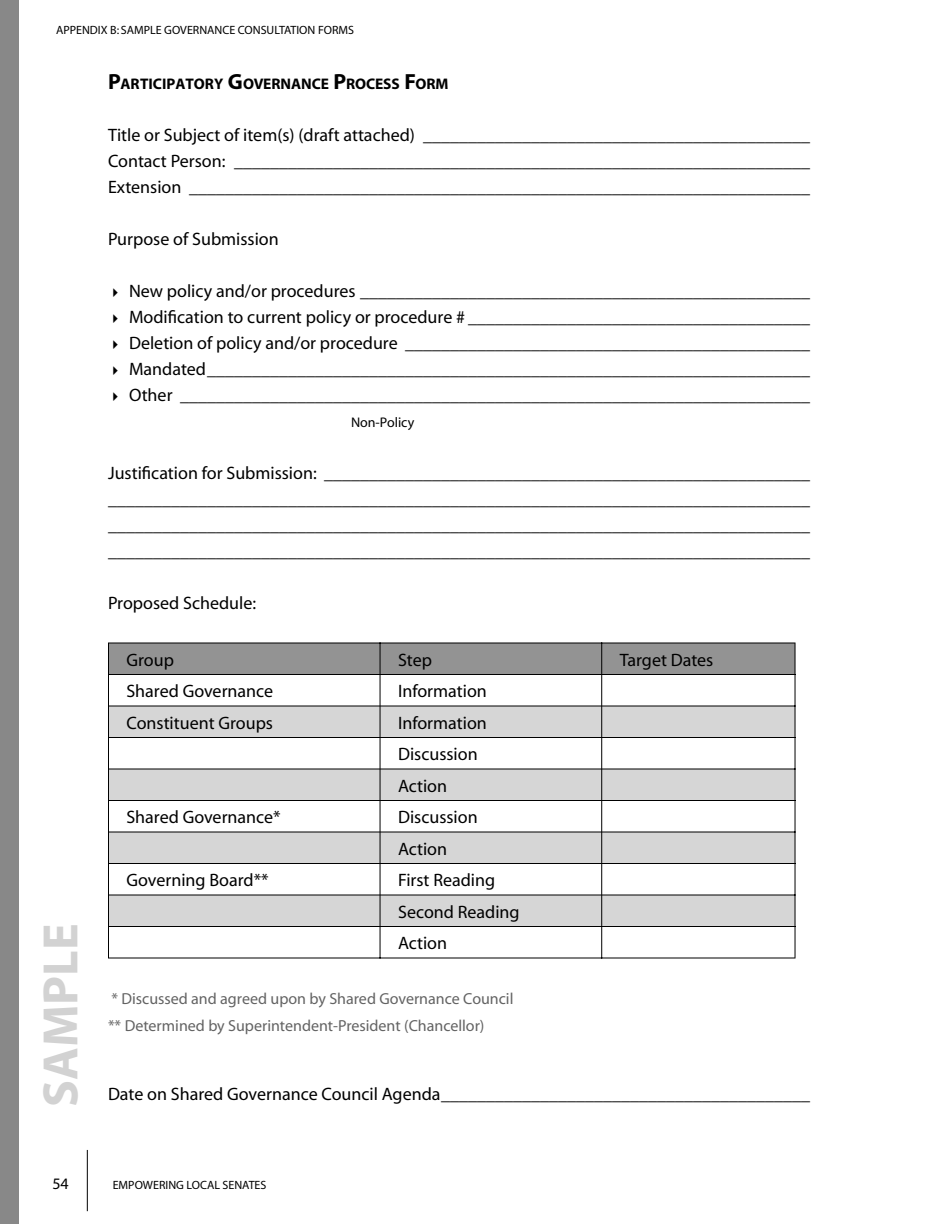
<style>
.page{position:relative;width:936px;height:1224px;background:#fff}
.page>*{position:absolute;margin:0;border:0;box-sizing:border-box;transform-origin:0 0}
.t1{font:700 50px "Myriad";color:#d2d2d2}
.form_appendices{font:18px/26px "Myriad";color:#000;text-align:justify}
.appendices{font:18px "Myriad";color:#000}
.footnote_appendices{font:16px "Myriad";color:#636363}
.t2{font:16px "Myriad";color:#000}
.subtitle_appendices{font:700 15.4px "Myriad";color:#000}
.t3{font:14px "Myriad";color:#000}
.t4{font:12px "Myriad";color:#000}
.s1{font-size:22px}
</style>
<div class="page">
<div style="left:0;top:0;width:18px;height:1224px;background:#888"></div>
<hr style="left:87px;top:1150px;width:1px;height:61px;background:#000">
<svg style="left:109px;top:707px;width:686px;height:219px;fill:#d6d6d6"></svg>
<hr style="left:108px;top:675px;width:1px;height:31px;background:#000">
<hr style="left:380px;top:675px;width:1px;height:31px;background:#000">
<svg style="left:108px;top:642px;width:688px;height:33px;background:#8a8a8a"></svg>
<hr style="left:601px;top:675px;width:1px;height:31px;background:#000">
<hr style="left:795px;top:675px;width:1px;height:31px;background:#000">
<hr style="left:108px;top:706px;width:273px;height:1px;background:#000">
<hr style="left:108px;top:706px;width:1px;height:31px;background:#000">
<hr style="left:381px;top:706px;width:221px;height:1px;background:#000">
<hr style="left:380px;top:706px;width:1px;height:31px;background:#000">
<hr style="left:602px;top:706px;width:194px;height:1px;background:#000">
<hr style="left:601px;top:706px;width:1px;height:31px;background:#000">
<hr style="left:795px;top:706px;width:1px;height:31px;background:#000">
<hr style="left:108px;top:737px;width:273px;height:1px;background:#000">
<hr style="left:108px;top:738px;width:1px;height:30px;background:#000">
<hr style="left:381px;top:737px;width:221px;height:1px;background:#000">
<hr style="left:380px;top:738px;width:1px;height:30px;background:#000">
<hr style="left:602px;top:737px;width:194px;height:1px;background:#000">
<hr style="left:601px;top:738px;width:1px;height:30px;background:#000">
<hr style="left:795px;top:738px;width:1px;height:30px;background:#000">
<hr style="left:108px;top:768px;width:273px;height:2px;background:#000">
<hr style="left:108px;top:770px;width:1px;height:30px;background:#000">
<hr style="left:381px;top:768px;width:221px;height:2px;background:#000">
<hr style="left:380px;top:770px;width:1px;height:30px;background:#000">
<hr style="left:602px;top:768px;width:194px;height:2px;background:#000">
<hr style="left:601px;top:770px;width:1px;height:30px;background:#000">
<hr style="left:795px;top:770px;width:1px;height:30px;background:#000">
<hr style="left:108px;top:800px;width:273px;height:1px;background:#000">
<hr style="left:108px;top:801px;width:1px;height:31px;background:#000">
<hr style="left:381px;top:800px;width:221px;height:1px;background:#000">
<hr style="left:380px;top:801px;width:1px;height:31px;background:#000">
<hr style="left:602px;top:800px;width:194px;height:1px;background:#000">
<hr style="left:601px;top:801px;width:1px;height:31px;background:#000">
<hr style="left:795px;top:801px;width:1px;height:31px;background:#000">
<hr style="left:108px;top:832px;width:273px;height:1px;background:#000">
<hr style="left:108px;top:832px;width:1px;height:31px;background:#000">
<hr style="left:381px;top:832px;width:221px;height:1px;background:#000">
<hr style="left:380px;top:832px;width:1px;height:31px;background:#000">
<hr style="left:602px;top:832px;width:194px;height:1px;background:#000">
<hr style="left:601px;top:832px;width:1px;height:31px;background:#000">
<hr style="left:795px;top:832px;width:1px;height:31px;background:#000">
<hr style="left:108px;top:863px;width:273px;height:1px;background:#000">
<hr style="left:108px;top:864px;width:1px;height:30px;background:#000">
<hr style="left:381px;top:863px;width:221px;height:1px;background:#000">
<hr style="left:380px;top:864px;width:1px;height:30px;background:#000">
<hr style="left:602px;top:863px;width:194px;height:1px;background:#000">
<hr style="left:601px;top:864px;width:1px;height:30px;background:#000">
<hr style="left:795px;top:864px;width:1px;height:30px;background:#000">
<hr style="left:108px;top:894px;width:273px;height:2px;background:#000">
<hr style="left:108px;top:896px;width:1px;height:30px;background:#000">
<hr style="left:381px;top:894px;width:221px;height:2px;background:#000">
<hr style="left:380px;top:896px;width:1px;height:30px;background:#000">
<hr style="left:602px;top:894px;width:194px;height:2px;background:#000">
<hr style="left:601px;top:896px;width:1px;height:30px;background:#000">
<hr style="left:795px;top:896px;width:1px;height:30px;background:#000">
<hr style="left:108px;top:926px;width:273px;height:1px;background:#000">
<hr style="left:108px;top:927px;width:1px;height:31px;background:#000">
<hr style="left:381px;top:926px;width:221px;height:1px;background:#000">
<hr style="left:380px;top:927px;width:1px;height:31px;background:#000">
<hr style="left:602px;top:926px;width:194px;height:1px;background:#000">
<hr style="left:601px;top:927px;width:1px;height:31px;background:#000">
<hr style="left:795px;top:927px;width:1px;height:31px;background:#000">
<hr style="left:108px;top:958px;width:272px;height:1px;background:#000">
<hr style="left:381px;top:958px;width:220px;height:1px;background:#000">
<hr style="left:602px;top:958px;width:194px;height:1px;background:#000">
<p class="t4" style="left:56px;top:24px;width:300px">APPENDIX B: SAMPLE GOVERNANCE CONSULTATION FORMS</p>
<h1 class="t1" style="left:35px;top:1107px;width:185px;rotate:-90deg">SAMPLE</h1>
<p class="subtitle_appendices" style="left:108px;top:75px;width:342px"><span class="s1">P</span>ARTICIPATORY <span class="s1">G</span>OVERNANCE <span class="s1">P</span>ROCESS <span class="s1">F</span>ORM</p>
<p class="form_appendices" style="left:108px;top:122px;width:703px">Title or Subject of item(s) (draft attached) ___________________________________________</p>
<p class="form_appendices" style="left:108px;top:148px;width:703px">Contact Person: ________________________________________________________________</p>
<p class="form_appendices" style="left:108px;top:174px;width:703px">Extension _____________________________________________________________________</p>
<p class="appendices" style="left:108px;top:230px;width:172px">Purpose of Submission</p>
<p class="form_appendices" style="left:108px;top:278px;width:703px">✔ New policy and/or procedures __________________________________________________</p>
<p class="form_appendices" style="left:108px;top:304px;width:703px">✔ Modification to current policy or procedure # ______________________________________</p>
<p class="form_appendices" style="left:108px;top:330px;width:703px">✔ Deletion of policy and/or procedure _____________________________________________</p>
<p class="form_appendices" style="left:108px;top:356px;width:703px">✔ Mandated___________________________________________________________________</p>
<p class="form_appendices" style="left:108px;top:382px;width:703px">✔ Other ______________________________________________________________________</p>
<p class="t3" style="left:351px;top:415px;width:65px">Non-Policy</p>
<p class="form_appendices" style="left:108px;top:460px;width:703px">Justification for Submission: ______________________________________________________ ______________________________________________________________________________ ______________________________________________________________________________ ______________________________________________________________________________</p>
<p class="appendices" style="left:108px;top:594px;width:150px">Proposed Schedule:</p>
<p class="form_appendices" style="left:126px;top:647px;width:49px">Group</p>
<p class="form_appendices" style="left:398px;top:647px;width:35px">Step</p>
<p class="form_appendices" style="left:620px;top:647px;width:95px">Target Dates</p>
<p class="form_appendices" style="left:126px;top:679px;width:148px">Shared Governance</p>
<p class="form_appendices" style="left:398px;top:679px;width:90px">Information</p>
<p class="form_appendices" style="left:126px;top:710px;width:148px">Constituent Groups</p>
<p class="form_appendices" style="left:398px;top:710px;width:90px">Information</p>
<p class="form_appendices" style="left:398px;top:742px;width:81px">Discussion</p>
<p class="form_appendices" style="left:398px;top:773px;width:51px">Action</p>
<p class="form_appendices" style="left:126px;top:805px;width:156px">Shared Governance*</p>
<p class="form_appendices" style="left:398px;top:805px;width:81px">Discussion</p>
<p class="form_appendices" style="left:398px;top:836px;width:51px">Action</p>
<p class="form_appendices" style="left:126px;top:868px;width:144px">Governing Board**</p>
<p class="form_appendices" style="left:398px;top:868px;width:99px">First Reading</p>
<p class="form_appendices" style="left:398px;top:899px;width:123px">Second Reading</p>
<p class="form_appendices" style="left:398px;top:931px;width:51px">Action</p>
<p class="footnote_appendices" style="left:111px;top:990px;width:404px">* Discussed and agreed upon by Shared Governance Council</p>
<p class="footnote_appendices" style="left:108px;top:1017px;width:378px">** Determined by Superintendent-President (Chancellor)</p>
<p class="form_appendices" style="left:108px;top:1082px;width:703px">Date on Shared Governance Council Agenda_________________________________________</p>
<p class="t2" style="left:52px;top:1176px;width:18px">54</p>
<p class="t4" style="left:113px;top:1179px;width:155px">EMPOWERING LOCAL SENATES</p>
</div>
